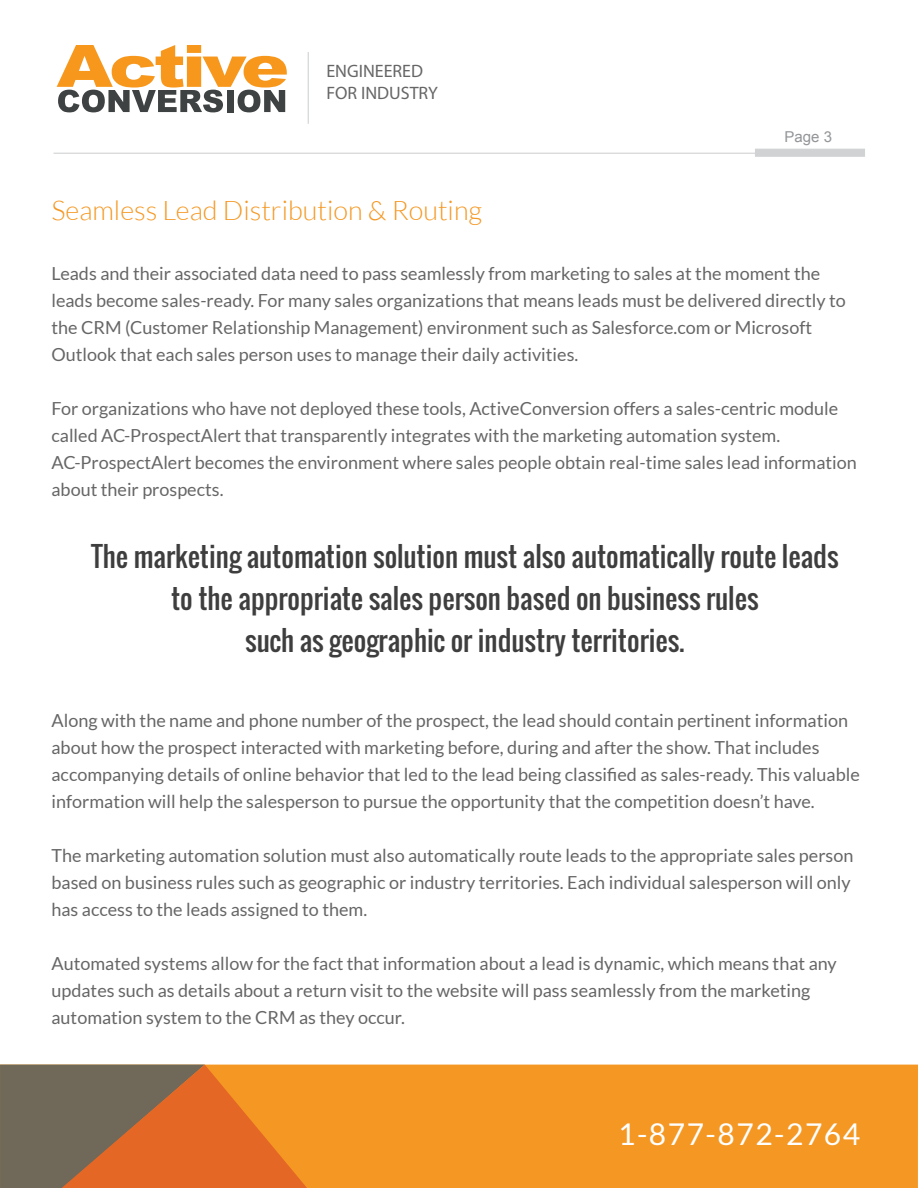
<style>
.page{position:relative;width:918px;height:1188px;background:#fff}
.page>*{position:absolute;margin:0;border:0;box-sizing:border-box;transform-origin:0 0}
.t1{font:30px "Lato";letter-spacing:.05em;color:#fff}
.t2{font:27px/42px "Oswald";color:#3e3e3f;text-align:center}
.t3{font:300 27px "Lato";color:#f59823}
.t4{font:18px/27px "Lato";color:#666}
.t5{font:18px/21.6px "Myriad Pro";color:#666}
.t6{font:15px "Arial";color:#939598}
</style>
<div class="page">
<div style="left:0;top:1065px;width:918px;height:123px;background:#f59823"></div>
<svg style="left:0;top:1065px;width:307px;height:123px"></svg>
<hr style="left:308px;top:52px;width:1px;height:72px;background:#d1d2d4">
<hr style="left:54px;top:153px;width:811px;height:1px;background:#d1d2d4">
<div style="left:755px;top:149px;width:110px;height:8px;background:#d1d2d4"></div>
<svg style="left:57px;top:45px;width:230px;height:67px"></svg>
<p class="t5" style="left:326px;top:60px;width:113px">ENGINEERED<br>FOR INDUSTRY</p>
<h2 class="t3" style="left:52px;top:196px;width:432px">Seamless Lead Distribution &amp; Routing</h2>
<p class="t6" style="left:784px;top:127px;width:49px">Page 3</p>
<p class="t4" style="left:52px;top:260px;width:796px">Leads and their associated data need to pass seamlessly from marketing to sales at the moment the leads become sales-ready. For many sales organizations that means leads must be delivered directly to the CRM (Customer Relationship Management) environment such as Salesforce.com or Microsoft Outlook that each sales person uses to manage their daily activities.</p>
<p class="t4" style="left:52px;top:395px;width:807px">For organizations who have not deployed these tools, ActiveConversion offers a sales-centric module called AC-ProspectAlert that transparently integrates with the marketing automation system.<br>AC-ProspectAlert becomes the environment where sales people obtain real-time sales lead information about their prospects.</p>
<h2 class="t2" style="left:91px;top:535px;width:749px">The marketing automation solution must also automatically route leads to the appropriate sales person based on business rules<br>such as geographic or industry territories.</h2>
<p class="t4" style="left:52px;top:707px;width:810px">Along with the name and phone number of the prospect, the lead should contain pertinent information about how the prospect interacted with marketing before, during and after the show. That includes accompanying details of online behavior that led to the lead being classified as sales-ready. This valuable information will help the salesperson to pursue the opportunity that the competition doesn’t have.</p>
<p class="t4" style="left:52px;top:842px;width:803px">The marketing automation solution must also automatically route leads to the appropriate sales person based on business rules such as geographic or industry territories. Each individual salesperson will only has access to the leads assigned to them.</p>
<p class="t4" style="left:52px;top:950px;width:787px">Automated systems allow for the fact that information about a lead is dynamic, which means that any updates such as details about a return visit to the website will pass seamlessly from the marketing automation system to the CRM as they occur.</p>
<h1 class="t1" style="left:618px;top:1118px;width:244px">1-877-872-2764</h1>
</div>
